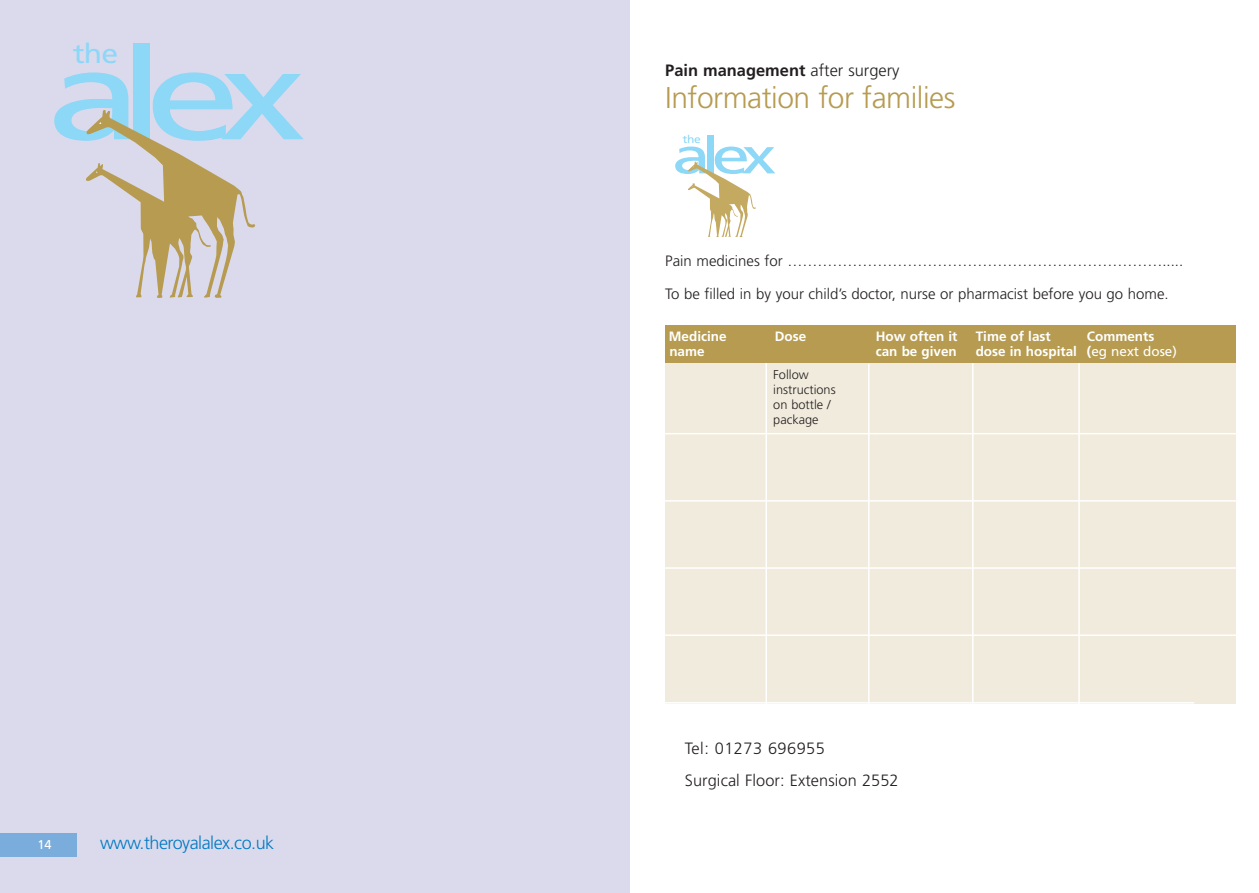
<style>
.page{position:relative;width:1259px;height:893px;background:#fff}
.page>*{position:absolute;margin:0;border:0;box-sizing:border-box;transform-origin:0 0}
.t1{font:127.95px "Frutiger";color:#8dd7f7;scale:1.34 1}
.t2{font:51.45px "Frutiger";color:#8dd7f7;scale:1.34 1}
.t3{font:300 30px "Frutiger";letter-spacing:-.015em;color:#b69b50}
.t4{font:27.3px "Frutiger";color:#8dd7f7;scale:1.1 1}
.t5{font:300 18px "Frutiger";letter-spacing:-.03em;color:#007ac2}
.t6{font:700 16.5px "Frutiger";color:#231f20}
.t7{font:300 16.35px/31.5px "Frutiger";letter-spacing:.005em;color:#231f20}
.t8{font:300 15px/32.5px "Frutiger";color:#231f20}
.t9{font:700 13.5px "Frutiger";color:#fff}
.t10{font:300 12.75px/15px "Frutiger";color:#231f20}
.t11{font:12.75px "Frutiger";color:#fff}
.t12{font:10.95px "Frutiger";color:#8dd7f7;scale:1.1 1}
.s1{font-weight:300}
.s2{font-weight:400}
</style>
<div class="page">
<div style="left:0;top:0;width:629px;height:893px;background:#dbdaed"></div>
<svg style="left:86px;top:110px;width:169px;height:188px"></svg>
<div style="left:0;top:833px;width:77px;height:24px;background:#7aacdc"></div>
<svg style="left:688px;top:162px;width:68px;height:75px"></svg>
<div style="left:665px;top:364px;width:570px;height:340px;background:#f1ebdd"></div>
<hr style="left:655px;top:433px;width:604px;height:1px;background:#fff">
<hr style="left:655px;top:500px;width:604px;height:2px;background:#fff">
<hr style="left:655px;top:567px;width:604px;height:2px;background:#fff">
<hr style="left:655px;top:634px;width:604px;height:2px;background:#fff">
<hr style="left:655px;top:702px;width:539px;height:2px;background:#fff">
<hr style="left:765px;top:363px;width:2px;height:374px;background:#fff">
<hr style="left:868px;top:364px;width:1px;height:374px;background:#fff">
<hr style="left:972px;top:363px;width:1px;height:374px;background:#fff">
<hr style="left:1078px;top:363px;width:1px;height:374px;background:#fff">
<div style="left:665px;top:325px;width:570px;height:38px;background:#b69b50"></div>
<h3 class="t4" style="left:73px;top:42px;width:43px">the</h3>
<h1 class="t1" style="left:46px;top:43px;width:195px">alex</h1>
<p class="t11" style="left:38px;top:839px;width:16px">14</p>
<p class="t5" style="left:100px;top:835px;width:176px">www.theroyalalex.co.uk</p>
<p class="t6" style="left:665px;top:64px;width:236px">Pain management <span class="s1">after surgery</span></p>
<h3 class="t3" style="left:665px;top:85px;width:292px">Information for families</h3>
<p class="t12" style="left:683px;top:134px;width:18px">the</p>
<h2 class="t2" style="left:672px;top:135px;width:79px">alex</h2>
<p class="t8" style="left:665px;top:246px;width:519px">Pain medicines for ………………………………………………………………….....<br>To be filled in by your child’s doctor, nurse or pharmacist before you go home.</p>
<p class="t9" style="left:669px;top:331px;width:59px">Medicine</p>
<p class="t9" style="left:775px;top:331px;width:33px">Dose</p>
<p class="t9" style="left:875px;top:331px;width:83px">How often it</p>
<p class="t9" style="left:975px;top:331px;width:77px">Time of last</p>
<p class="t9" style="left:1087px;top:331px;width:69px">Comments</p>
<p class="t9" style="left:669px;top:345px;width:37px">name</p>
<p class="t9" style="left:875px;top:345px;width:83px">can be given</p>
<p class="t9" style="left:975px;top:345px;width:203px">dose in hospital (<span class="s2">eg next dose)</span></p>
<p class="t10" style="left:773px;top:368px;width:64px">Follow instructions on bottle / package</p>
<p class="t7" style="left:685px;top:734px;width:215px">Tel: 01273 696955<br>Surgical Floor: Extension 2552</p>
</div>
